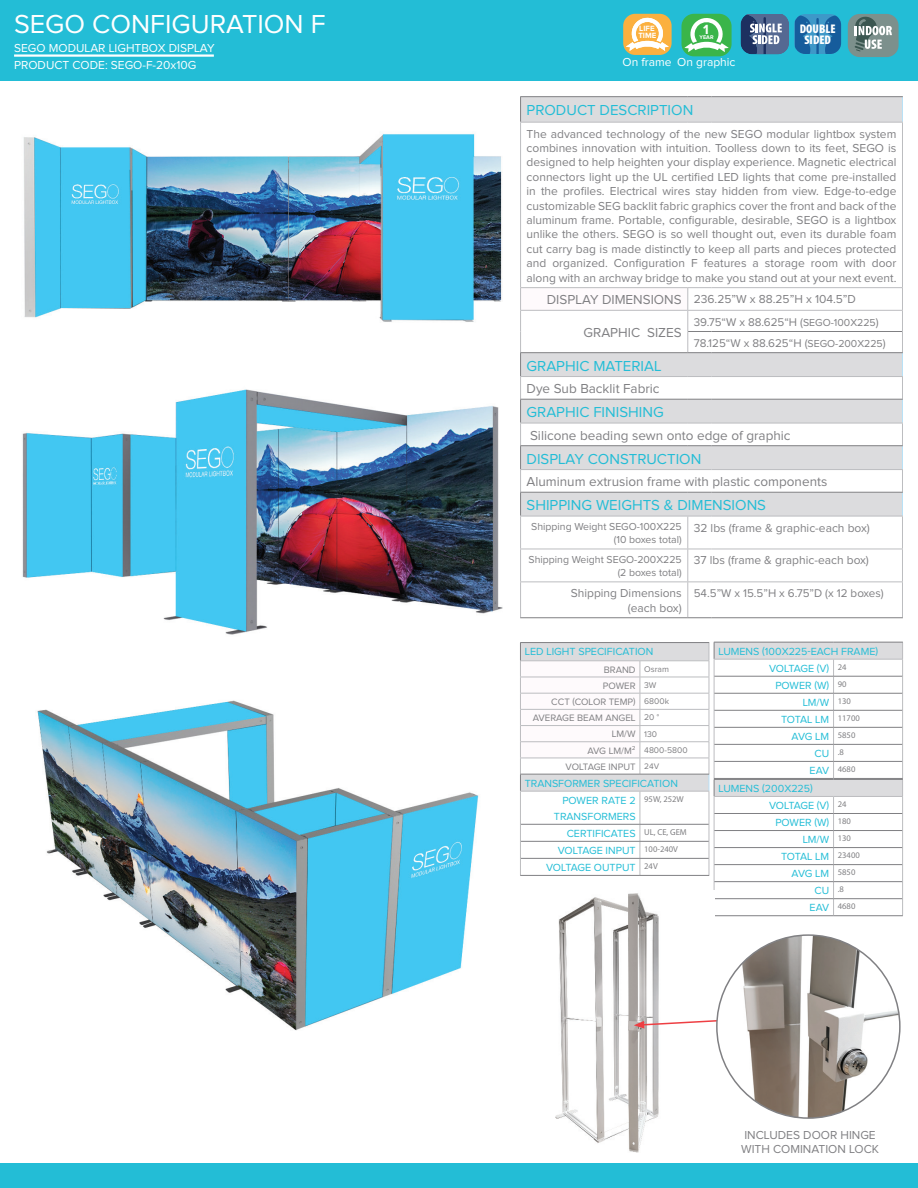
<style>
.page{position:relative;width:918px;height:1188px;background:#fff}
.page>*{position:absolute;margin:0;border:0;box-sizing:border-box;transform-origin:0 0}
.t1{font:27px "Proxima Nova";color:#fff}
.t2{font:900 condensed 18.3px/16.4px "Myriad Pro";color:#fff;text-align:center}
.t3{font:15px "Proxima Nova";color:#23bdd6}
.t4{font:900 condensed 13.8px "Myriad Pro";color:#fff}
.t5{font:700 13.8px "Proxima Nova";color:#fff}
.t6{font:13.5px "Proxima Nova";color:#808083}
.t7{font:900 condensed 12.6px/11.2px "Myriad Pro";color:#fff;text-align:center}
.t8{font:12px/14.4px "Proxima Nova";color:#808083;text-align:justify}
.t9{font:12px "Proxima Nova";color:#fff}
.t10{font:11.7px/21.1px "Proxima Nova";color:#808083}
.t11{font:10.65px "Proxima Nova";color:#23bdd6}
.t12{font:10.65px "Proxima Nova";letter-spacing:-.03em;color:#23bdd6}
.t13{font:10.5px/12.6px "Proxima Nova";color:#808083;text-align:right}
.t14{font:9.6px "Proxima Nova";color:#808083}
.t15{font:8.55px "Myriad Pro";color:#808083}
.t16{font:8.55px "Proxima Nova";color:#808083}
.t17{font:700 7.8px/7.2px "Proxima Nova";color:#fff}
.t18{font:700 5.55px "Proxima Nova";color:#fff}
.s1{font-size:13.5px}
.s2{font-size:10.5px}
.s3{font-size:8.55px}
.s4{font-size:9.6px}
.s5{font-size:8.25px}
.s6{font-family:"Proxima Nova";font-size:10.65px;color:#23bdd6}
</style>
<div class="page">
<img style="left:37px;top:700px;width:442px;height:331px">
<div style="left:0;top:0;width:918px;height:81px;background:#23bdd6"></div>
<hr style="left:14px;top:54px;width:200px;height:3px;background:#fff">
<svg style="left:521px;top:97px;width:381px;height:25px;fill:#dcdcde"></svg>
<svg style="left:521px;top:353px;width:166px;height:230px"></svg>
<div style="left:521px;top:288px;width:167px;height:22px;background:#fefafc"></div>
<svg style="left:902px;top:97px;width:1px;height:25px"></svg>
<hr style="left:902px;top:123px;width:1px;height:164px;background:#bcbdc0">
<hr style="left:520px;top:123px;width:1px;height:164px;background:#bcbdc0">
<hr style="left:520px;top:287px;width:168px;height:1px;background:#bcbdc0">
<hr style="left:520px;top:310px;width:168px;height:1px;background:#bcbdc0">
<hr style="left:520px;top:516px;width:1px;height:33px;background:#bcbdc0">
<hr style="left:520px;top:549px;width:1px;height:32px;background:#bcbdc0">
<hr style="left:520px;top:549px;width:168px;height:1px;background:#bcbdc0">
<hr style="left:520px;top:581px;width:168px;height:1px;background:#bcbdc0">
<hr style="left:520px;top:582px;width:1px;height:35px;background:#bcbdc0">
<hr style="left:520px;top:399px;width:168px;height:1px;background:#808083">
<hr style="left:520px;top:423px;width:168px;height:1px;background:#bcbdc0">
<hr style="left:520px;top:352px;width:168px;height:1px;background:#808083">
<hr style="left:520px;top:376px;width:168px;height:1px;background:#bcbdc0">
<svg style="left:520px;top:97px;width:1px;height:25px"></svg>
<hr style="left:520px;top:96px;width:168px;height:1px;background:#808083">
<svg style="left:688px;top:96px;width:24px;height:1px"></svg>
<hr style="left:712px;top:96px;width:191px;height:1px;background:#808083">
<hr style="left:520px;top:122px;width:168px;height:1px;background:#bcbdc0">
<svg style="left:688px;top:122px;width:24px;height:1px"></svg>
<hr style="left:712px;top:122px;width:191px;height:1px;background:#bcbdc0">
<hr style="left:520px;top:445px;width:168px;height:1px;background:#808083">
<hr style="left:520px;top:469px;width:168px;height:1px;background:#bcbdc0">
<svg style="left:520px;top:288px;width:1px;height:228px"></svg>
<hr style="left:520px;top:492px;width:168px;height:1px;background:#808083">
<hr style="left:520px;top:516px;width:168px;height:1px;background:#bcbdc0">
<hr style="left:520px;top:617px;width:168px;height:1px;background:#808083">
<svg style="left:687px;top:287px;width:216px;height:331px"></svg>
<hr style="left:712px;top:617px;width:191px;height:1px;background:#808083">
<div style="left:623px;top:14px;width:49px;height:41px;background:#fbb03f;border-radius:12px"></div>
<svg style="left:626px;top:16px;width:43px;height:35px"></svg>
<div style="left:682px;top:14px;width:50px;height:42px;background:#3ab54a;border-radius:13px"></div>
<svg style="left:685px;top:16px;width:43px;height:36px"></svg>
<div style="left:848px;top:14px;width:51px;height:43px;background:#7c908c;border-radius:12px"></div>
<svg style="left:855px;top:16px;width:37px;height:36px"></svg>
<svg style="left:741px;top:14px;width:48px;height:40px"></svg>
<div style="left:795px;top:14px;width:46px;height:40px;background:#3e98c8;border-radius:11px"></div>
<svg style="left:825px;top:15px;width:16px;height:39px"></svg>
<svg style="left:795px;top:15px;width:24px;height:39px"></svg>
<div style="left:0;top:1164px;width:918px;height:24px;background:#23bdd6"></div>
<img style="left:22px;top:134px;width:480px;height:501px">
<svg style="left:520px;top:642px;width:383px;height:274px"></svg>
<hr style="left:714px;top:779px;width:120px;height:1px;background:#808083">
<hr style="left:834px;top:779px;width:69px;height:1px;background:#808083">
<hr style="left:714px;top:796px;width:120px;height:1px;background:#bcbdc0">
<hr style="left:834px;top:796px;width:69px;height:1px;background:#bcbdc0">
<img style="left:520px;top:891px;width:194px;height:262px">
<svg style="left:634px;top:1016px;width:83px;height:13px"></svg>
<img style="left:717px;top:935px;width:183px;height:183px;border-radius:91px">
<h1 class="t1" style="left:14px;top:12px;width:313px">SEGO CONFIGURATION F</h1>
<p class="t9" style="left:14px;top:60px;width:184px">PRODUCT CODE: SEGO-F-20x10G</p>
<p class="t9" style="left:14px;top:42px;width:202px">SEGO MODULAR LIGHTBOX DISPLAY</p>
<p class="t17" style="left:638px;top:25px;width:19px">LIFE<br>TIME</p>
<p class="t5" style="left:703px;top:21px;width:7px">1</p>
<p class="t18" style="left:700px;top:34px;width:16px">YEAR</p>
<h2 class="t2" style="left:646px;top:46px;width:53px">DOUBLE<br>SIDED</h2>
<p class="t9" style="left:623px;top:57px;width:51px">On frame</p>
<p class="t9" style="left:677px;top:57px;width:60px">On graphic</p>
<p class="t4" style="left:607px;top:59px;width:36px">SINGLE</p>
<p class="t7" style="left:800px;top:23px;width:37px">DOUBLE<br>SIDED</p>
<p class="t3" style="left:527px;top:103px;width:168px">PRODUCT DESCRIPTION</p>
<p class="t8" style="left:527px;top:127px;width:371px">The advanced technology of the new SEGO modular lightbox system combines innovation with intuition. Toolless down to its feet, SEGO is designed to help heighten your display experience. Magnetic electrical connectors light up the UL certified LED lights that come pre-installed in the profiles. Electrical wires stay hidden from view. Edge-to-edge customizable SEG backlit fabric graphics cover the front and back of the aluminum frame. Portable, configurable, desirable, SEGO is a lightbox unlike the others. SEGO is so well thought out, even its durable foam cut carry bag is made distinctly to keep all parts and pieces protected and organized. Configuration F features a storage room with door along with an archway bridge to make you stand out at your next event.</p>
<p class="t8" style="left:547px;top:292px;width:311px"><span class="s1">DISPLAY DIMENSIONS</span> 236.25”W x 88.25”H x 104.5”D</p>
<p class="t6" style="left:584px;top:326px;width:100px">GRAPHIC SIZES</p>
<p class="t10" style="left:694px;top:312px;width:193px">39.75“W x 88.625“H (<span class="s2">SEGO-100X225</span>)<br>78.125“W x 88.625“H (<span class="s2">SEGO-200X225</span>)</p>
<p class="t3" style="left:527px;top:359px;width:136px">GRAPHIC MATERIAL</p>
<p class="t6" style="left:527px;top:383px;width:135px">Dye Sub Backlit Fabric</p>
<p class="t3" style="left:527px;top:405px;width:139px">GRAPHIC FINISHING</p>
<p class="t6" style="left:530px;top:429px;width:262px">Silicone beading sewn onto edge of graphic</p>
<p class="t3" style="left:527px;top:452px;width:176px">DISPLAY CONSTRUCTION</p>
<p class="t6" style="left:527px;top:476px;width:302px">Aluminum extrusion frame with plastic components</p>
<p class="t3" style="left:527px;top:498px;width:241px">SHIPPING WEIGHTS &amp; DIMENSIONS</p>
<p class="t13" style="left:531px;top:521px;width:152px">Shipping Weight SEGO-100X225 (10 boxes total)</p>
<p class="t8" style="left:694px;top:521px;width:178px">32 lbs (frame &amp; graphic-each box)</p>
<p class="t13" style="left:529px;top:554px;width:155px">Shipping Weight SEGO-200X225 (2 boxes total)</p>
<p class="t8" style="left:694px;top:554px;width:177px">37 lbs (frame &amp; graphic-each box)</p>
<p class="t8" style="left:571px;top:587px;width:112px;text-align:right">Shipping Dimensions (each box)</p>
<p class="t10" style="left:694px;top:583px;width:191px">54.5”W x 15.5”H x 6.75”D (x 12 boxes)</p>
<p class="t11" style="left:525px;top:647px;width:130px">LED LIGHT SPECIFICATION</p>
<p class="t14" style="left:604px;top:665px;width:67px">BRAND <span class="s3">Osram</span></p>
<p class="t14" style="left:603px;top:681px;width:55px">POWER <span class="s3">3W</span></p>
<p class="t14" style="left:551px;top:697px;width:119px">CCT (COLOR TEMP) <span class="s3">6800k</span></p>
<p class="t14" style="left:533px;top:714px;width:128px">AVERAGE BEAM ANGEL <span class="s3">20 °</span></p>
<p class="t14" style="left:612px;top:730px;width:47px">LM/W <span class="s3">130</span></p>
<p class="t16" style="left:587px;top:746px;width:102px"><span class="s4">AVG LM/M²</span> 4800-5800</p>
<p class="t14" style="left:566px;top:762px;width:95px">VOLTAGE INPUT <span class="s5">24V</span></p>
<p class="t11" style="left:525px;top:778px;width:155px">TRANSFORMER SPECIFICATION</p>
<p class="t11" style="left:562px;top:796px;width:75px">POWER RATE 2</p>
<p class="t11" style="left:554px;top:812px;width:83px">TRANSFORMERS</p>
<p class="t15" style="left:644px;top:794px;width:41px">95W, 252W</p>
<p class="t11" style="left:567px;top:829px;width:122px">CERTIFICATES <sup>UL,</sup> <sup>CE,</sup> <sup>GEM</sup></p>
<p class="t11" style="left:558px;top:846px;width:122px">VOLTAGE INPUT <sup>100-240V</sup></p>
<p class="t11" style="left:546px;top:863px;width:113px">VOLTAGE OUTPUT <sup>24V</sup></p>
<p class="t11" style="left:718px;top:646px;width:161px">LUMENS (100X225-EACH FRAME)</p>
<p class="t12" style="left:769px;top:664px;width:79px">VOLTAGE (V) <sup>24</sup></p>
<p class="t11" style="left:775px;top:681px;width:73px">POWER (W) <sup>90</sup></p>
<p class="t11" style="left:803px;top:698px;width:50px">LM/W <sup>130</sup></p>
<p class="t11" style="left:781px;top:715px;width:80px">TOTAL LM <sup>11700</sup></p>
<p class="t11" style="left:792px;top:732px;width:65px">AVG LM <sup>5850</sup></p>
<p class="t11" style="left:815px;top:749px;width:31px">CU <sup>.8</sup></p>
<p class="t15" style="left:810px;top:764px;width:47px"><span class="s6">EAV</span> 4680</p>
<p class="t11" style="left:718px;top:784px;width:96px">LUMENS (200X225)</p>
<p class="t12" style="left:769px;top:801px;width:79px">VOLTAGE (V) <sup>24</sup></p>
<p class="t11" style="left:775px;top:818px;width:77px">POWER (W) <sup>180</sup></p>
<p class="t11" style="left:803px;top:835px;width:50px">LM/W <sup>130</sup></p>
<p class="t11" style="left:781px;top:852px;width:80px">TOTAL LM <sup>23400</sup></p>
<p class="t11" style="left:792px;top:869px;width:65px">AVG LM <sup>5850</sup></p>
<p class="t11" style="left:815px;top:886px;width:31px">CU <sup>.8</sup></p>
<p class="t15" style="left:810px;top:901px;width:47px"><span class="s6">EAV</span> 4680</p>
<p class="t8" style="left:741px;top:1128px;width:139px">INCLUDES DOOR HINGE<br>WITH COMINATION LOCK</p>
</div>
